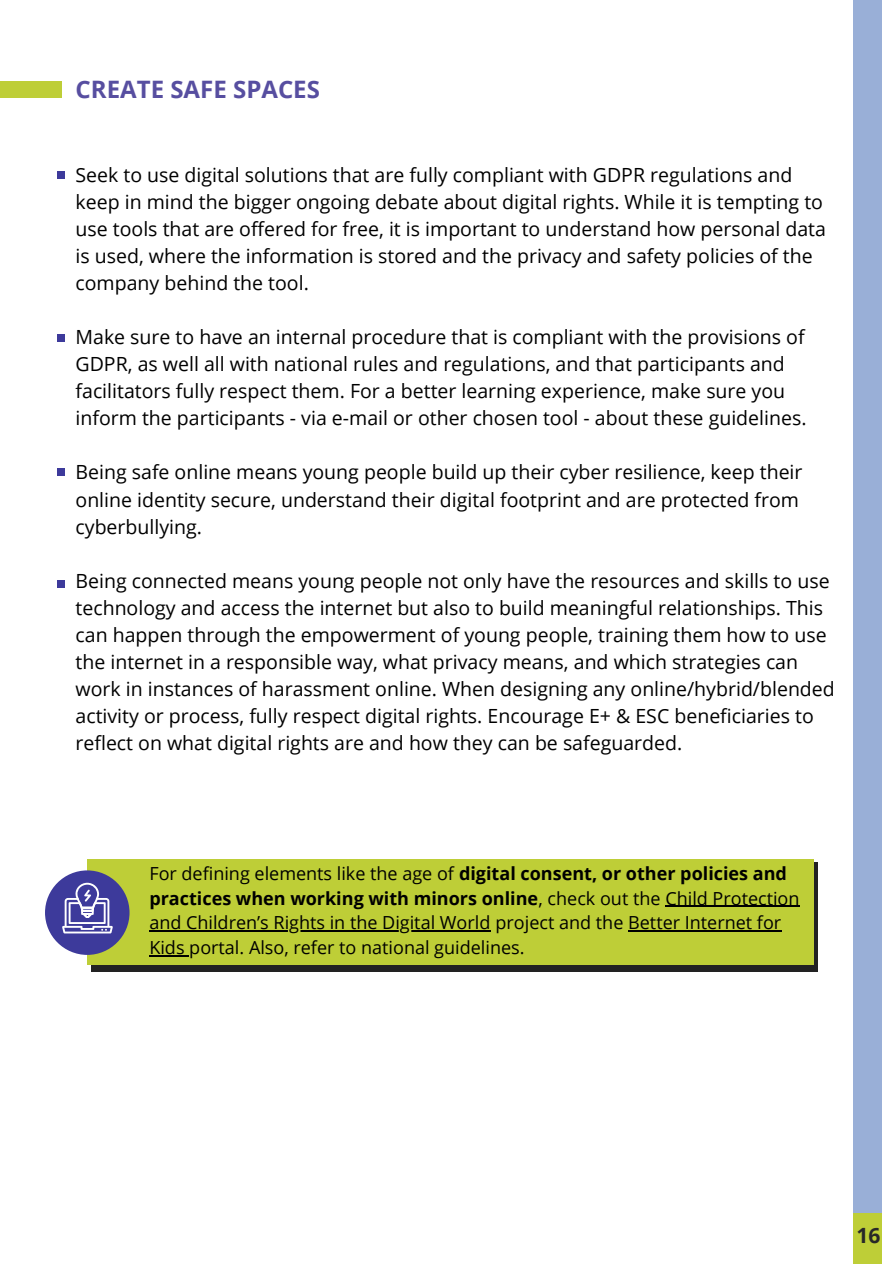
<style>
.page{position:relative;width:894px;height:1264px;background:#fff}
.page>*{position:absolute;margin:0;border:0;box-sizing:border-box;transform-origin:0 0}
.t1{font:700 24px "Open Sans";color:#574ea0}
.t2{font:700 21px "Open Sans";color:#282828}
.t3{font:19.5px/27px "Open Sans";color:#000}
.t4{font:18px/24.8px "Open Sans";color:#000}
.s1{font-weight:700}
</style>
<div class="page">
<div style="left:91px;top:862px;width:726px;height:109px;background:#222"></div>
<div style="left:87px;top:859px;width:726px;height:106px;background:#bece37"></div>
<div style="left:45px;top:870px;width:84px;height:84px;background:#3d3a9b;border-radius:50%"></div>
<svg style="left:62px;top:882px;width:56px;height:52px"></svg>
<hr style="left:665px;top:905px;width:134px;height:1px;background:#000">
<hr style="left:149px;top:930px;width:341px;height:1px;background:#000">
<hr style="left:628px;top:930px;width:153px;height:1px;background:#000">
<hr style="left:149px;top:955px;width:40px;height:1px;background:#000">
<div style="left:0;top:81px;width:62px;height:17px;background:#bece37"></div>
<div style="left:853px;top:0;width:28px;height:1217px;background:#99afd7"></div>
<div style="left:853px;top:1212px;width:28px;height:51px;background:#bece37"></div>
<div style="left:57px;top:171px;width:8px;height:8px;background:#3d3a9b"></div>
<div style="left:57px;top:334px;width:8px;height:8px;background:#3d3a9b"></div>
<div style="left:57px;top:468px;width:8px;height:8px;background:#3d3a9b"></div>
<div style="left:57px;top:579px;width:8px;height:8px;background:#3d3a9b"></div>
<p class="t1" style="left:75px;top:73px;width:246px">CREATE SAFE SPACES</p>
<p class="t3" style="left:75px;top:161px;width:751px">Seek to use digital solutions that are fully compliant with GDPR regulations and keep in mind the bigger ongoing debate about digital rights. While it is tempting to use tools that are offered for free, it is important to understand how personal data is used, where the information is stored and the privacy and safety policies of the company behind the tool.</p>
<p class="t3" style="left:75px;top:323px;width:732px">Make sure to have an internal procedure that is compliant with the provisions of GDPR, as well all with national rules and regulations, and that participants and facilitators fully respect them. For a better learning experience, make sure you inform the participants - via e-mail or other chosen tool - about these guidelines.</p>
<p class="t3" style="left:75px;top:458px;width:728px">Being safe online means young people build up their cyber resilience, keep their online identity secure, understand their digital footprint and are protected from cyberbullying.</p>
<p class="t3" style="left:75px;top:566px;width:760px">Being connected means young people not only have the resources and skills to use technology and access the internet but also to build meaningful relationships. This can happen through the empowerment of young people, training them how to use the internet in a responsible way, what privacy means, and which strategies can work in instances of harassment online. When designing any online/hybrid/blended activity or process, fully respect digital rights. Encourage E+ &amp; ESC beneficiaries to reflect on what digital rights are and how they can be safeguarded.</p>
<p class="t4" style="left:149px;top:860px;width:651px">For defining elements like the age of <span class="s1">digital consent, or other policies and practices when working with minors online</span>, check out the Child Protection and Children’s Rights in the Digital World project and the Better Internet for Kids portal. Also, refer to national guidelines.</p>
<p class="t2" style="left:856px;top:1220px;width:25px">16</p>
</div>
